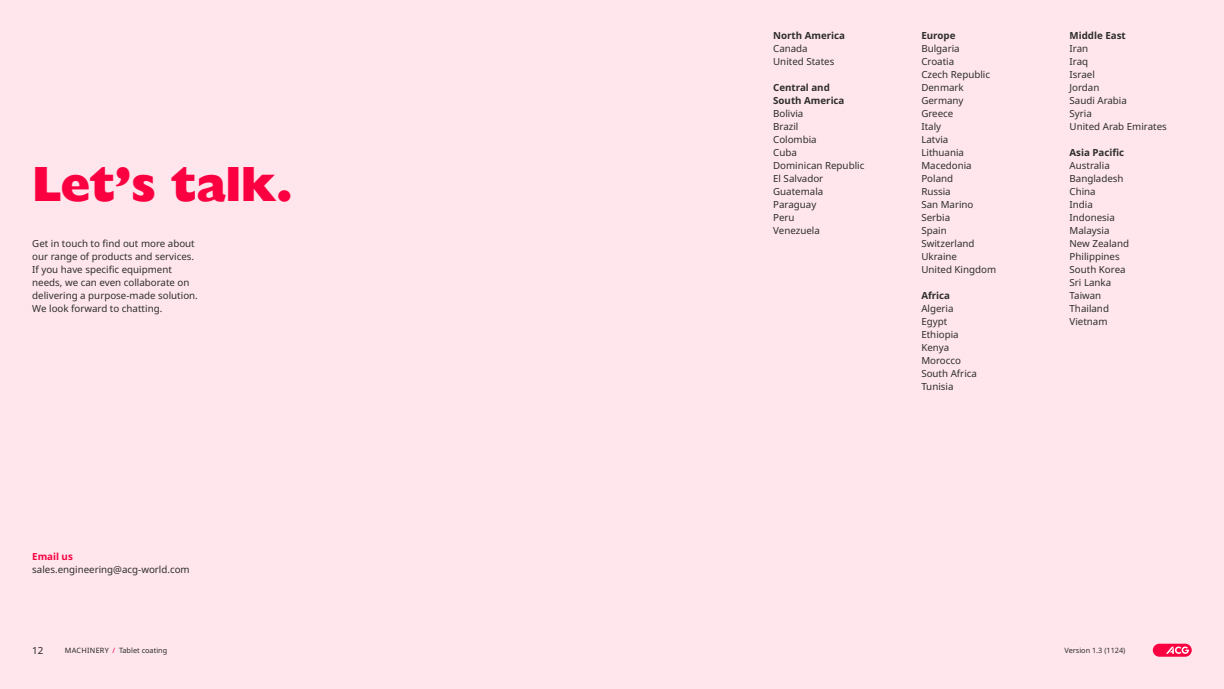
<style>
.page{position:relative;width:1224px;height:689px;background:#fff}
.page>*{position:absolute;margin:0;border:0;box-sizing:border-box;transform-origin:0 0}
.t1{font:800 49.4px "Humanist 521 BT";color:#fa0041}
.t2{font:9.8px/13px "Noto Sans";color:#2e2d2c}
.t3{font:700 9.8px/13px "Noto Sans";color:#2e2d2c}
.t4{font:700 9.8px "Noto Sans";color:#fa0041}
.t5{font:9.8px "Noto Sans";color:#282827}
.t6{font:7.3px "Noto Sans";color:#2e2d2c}
.s1{color:#282827}
.s2{color:#fa0041}
</style>
<div class="page">
<div style="left:0;top:0;width:1224px;height:688px;background:#fee6ec"></div>
<svg style="left:1153px;top:643px;width:39px;height:14px"></svg>
<h1 class="t1" style="left:32px;top:154px;width:262px">Let’s talk.</h1>
<p class="t2" style="left:32px;top:237px;width:167px">Get in touch to find out more about our range of products and services.<br>If you have specific equipment needs, we can even collaborate on delivering a purpose-made solution.<br>We look forward to chatting.</p>
<p class="t4" style="left:32px;top:549px;width:42px">Email us</p>
<p class="t2" style="left:32px;top:562px;width:159px">sales.engineering@acg-world.com</p>
<p class="t3" style="left:773px;top:29px;width:73px">North America</p>
<p class="t2" style="left:773px;top:42px;width:63px">Canada<br>United States</p>
<p class="t3" style="left:773px;top:81px;width:73px">Central and<br>South America</p>
<p class="t2" style="left:773px;top:107px;width:93px">Bolivia<br>Brazil<br>Colombia<br>Cuba<br>Dominican Republic<br>El Salvador<br>Guatemala<br>Paraguay<br>Peru<br>Venezuela</p>
<p class="t3" style="left:921px;top:29px;width:36px">Europe</p>
<p class="t2" style="left:921px;top:42px;width:76px">Bulgaria<br>Croatia<br>Czech Republic<br>Denmark<br>Germany<br>Greece<br>Italy<br>Latvia<br>Lithuania<br>Macedonia<br>Poland<br>Russia<br>San Marino<br>Serbia<br>Spain<br>Switzerland<br>Ukraine<br>United Kingdom</p>
<p class="t3" style="left:921px;top:289px;width:30px">Africa</p>
<p class="t2" style="left:921px;top:302px;width:57px">Algeria<br>Egypt<br>Ethiopia<br>Kenya<br>Morocco<br>South Africa<br>Tunisia</p>
<p class="t3" style="left:1070px;top:29px;width:58px">Middle East</p>
<p class="t2" style="left:1070px;top:42px;width:99px">Iran<br>Iraq<br>Israel<br>Jordan<br>Saudi Arabia<br>Syria<br>United Arab Emirates</p>
<p class="t3" style="left:1070px;top:146px;width:56px">Asia Pacific</p>
<p class="t2" style="left:1070px;top:159px;width:61px">Australia<br>Bangladesh<br>China<br>India<br>Indonesia<br>Malaysia<br>New Zealand<br>Philippines<br>South Korea<br>Sri Lanka<br>Taiwan<br>Thailand<br>Vietnam</p>
<p class="t5" style="left:32px;top:643px;width:13px">12</p>
<p class="t6" style="left:65px;top:645px;width:104px"><span class="s1">MACHINERY</span> <span class="s2">/</span> Tablet coating</p>
<p class="t6" style="left:1064px;top:645px;width:62px">Version 1.3 (1124)</p>
</div>
